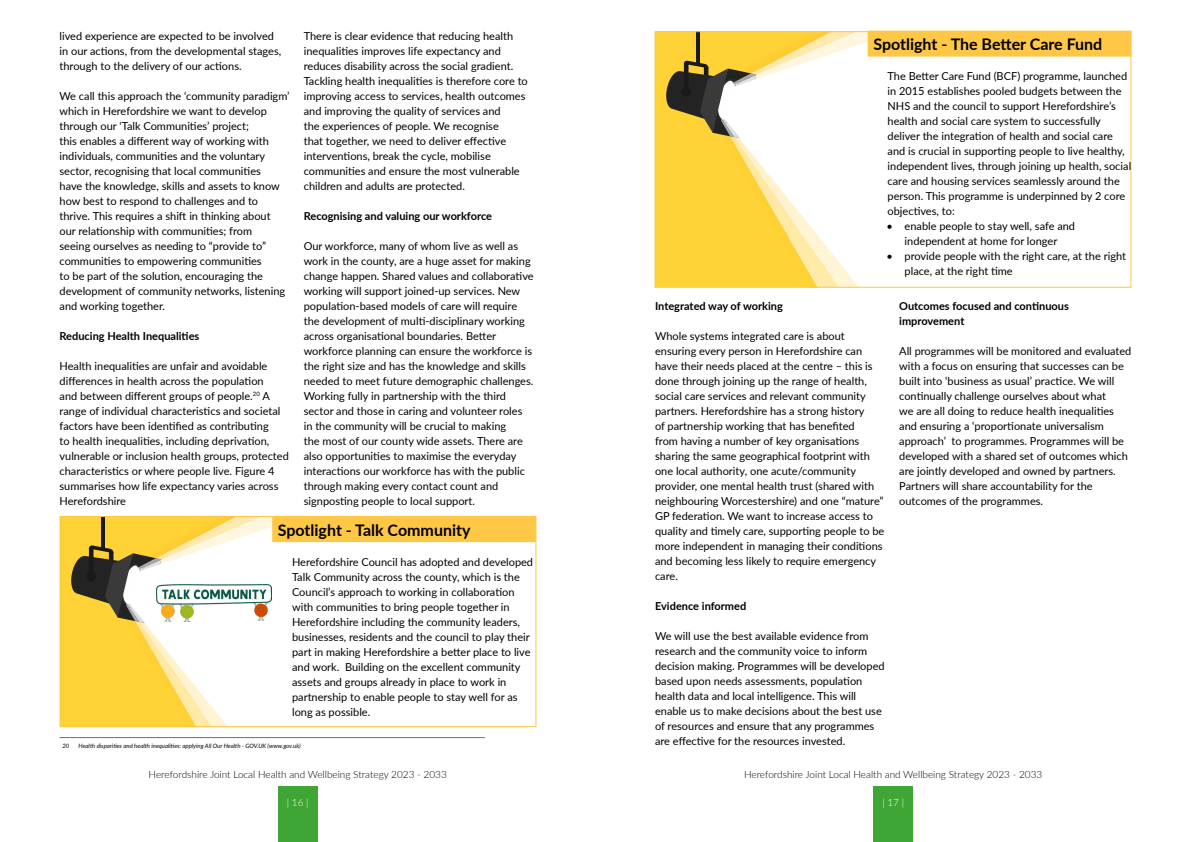
<style>
.page{position:relative;width:1191px;height:842px;background:#fff}
.page>*{position:absolute;margin:0;border:0;box-sizing:border-box;transform-origin:0 0}
.yellow_background_he{font:700 16px "Lato";color:#000}
.lato_regular_11_15_p{font:11px/15px "Lato";color:#000}
.paragraph_indent_5_5{font:11px/15px "Lato";color:#000}
.lato_bold_11_15_para{font:700 11px/15px "Lato";color:#000}
.bullet_lato_regular{font:11px/15px "Lato";color:#000;text-align:center}
.t1{font:300 10px "Lato";color:#000}
.t2{font:300 10px "Lato";color:#fff}
.footnotes{font:italic 6px "Lato";color:#000}
</style>
<div class="page">
<div style="left:278px;top:787px;width:39px;height:55px;background:#3fa535"></div>
<div style="left:873px;top:787px;width:40px;height:55px;background:#3fa535"></div>
<hr style="left:60px;top:737px;width:425px;height:1px;background:#706f6f">
<svg style="left:70px;top:518px;width:57px;height:207px"></svg>
<svg style="left:127px;top:518px;width:385px;height:207px"></svg>
<div style="left:60px;top:516px;width:476px;height:211px;border:1px solid #fec745"></div>
<div style="left:272px;top:516px;width:264px;height:26px;background:#fec745"></div>
<img style="left:157px;top:584px;width:114px;height:37px">
<svg style="left:665px;top:33px;width:57px;height:253px"></svg>
<svg style="left:722px;top:33px;width:145px;height:253px"></svg>
<div style="left:867px;top:31px;width:264px;height:26px;background:#fec745"></div>
<p class="lato_regular_11_15_p" style="left:60px;top:28px;width:223px">lived experience are expected to be involved in our actions, from the developmental stages, through to the delivery of our actions.</p>
<p class="lato_regular_11_15_p" style="left:60px;top:88px;width:231px">We call this approach the ‘community paradigm’ which in Herefordshire we want to develop through our ‘Talk Communities’ project;<br>this enables a different way of working with individuals, communities and the voluntary sector, recognising that local communities<br>have the knowledge, skills and assets to know how best to respond to challenges and to thrive. This requires a shift in thinking about our relationship with communities; from<br>seeing ourselves as needing to “provide to” communities to empowering communities<br>to be part of the solution, encouraging the development of community networks, listening and working together.</p>
<h1 class="lato_bold_11_15_para" style="left:60px;top:328px;width:141px">Reducing Health Inequalities</h1>
<p class="lato_regular_11_15_p" style="left:60px;top:358px;width:231px">Health inequalities are unfair and avoidable differences in health across the population<br>and between different groups of people.<sup>20</sup> A range of individual characteristics and societal factors have been identified as contributing<br>to health inequalities, including deprivation, vulnerable or inclusion health groups, protected characteristics or where people live. Figure 4 summarises how life expectancy varies across Herefordshire</p>
<p class="lato_regular_11_15_p" style="left:304px;top:28px;width:226px">There is clear evidence that reducing health inequalities improves life expectancy and reduces disability across the social gradient.<br>Tackling health inequalities is therefore core to improving access to services, health outcomes and improving the quality of services and<br>the experiences of people. We recognise<br>that together, we need to deliver effective interventions, break the cycle, mobilise communities and ensure the most vulnerable children and adults are protected.</p>
<h1 class="lato_bold_11_15_para" style="left:304px;top:208px;width:190px">Recognising and valuing our workforce</h1>
<p class="lato_regular_11_15_p" style="left:304px;top:238px;width:231px">Our workforce, many of whom live as well as work in the county, are a huge asset for making change happen. Shared values and collaborative working will support joined-up services. New population-based models of care will require the development of multi-disciplinary working across organisational boundaries. Better workforce planning can ensure the workforce is the right size and has the knowledge and skills needed to meet future demographic challenges.<br>Working fully in partnership with the third sector and those in caring and volunteer roles in the community will be crucial to making<br>the most of our county wide assets. There are also opportunities to maximise the everyday interactions our workforce has with the public through making every contact count and signposting people to local support.</p>
<h1 class="yellow_background_he" style="left:278px;top:518px;width:194px">Spotlight - Talk Community</h1>
<p class="paragraph_indent_5_5" style="left:292px;top:554px;width:242px">Herefordshire Council has adopted and developed Talk Community across the county, which is the Council’s approach to working in collaboration with communities to bring people together in Herefordshire including the community leaders, businesses, residents and the council to play their part in making Herefordshire a better place to live and work. Building on the excellent community assets and groups already in place to work in partnership to enable people to stay well for as long as possible.</p>
<p class="footnotes" style="left:62px;top:742px;width:8px">20</p>
<p class="footnotes" style="left:79px;top:742px;width:224px">Health disparities and health inequalities: applying All Our Health - GOV.UK (www.gov.uk)</p>
<p class="t1" style="left:149px;top:767px;width:300px">Herefordshire Joint Local Health and Wellbeing Strategy 2023 - 2033</p>
<p class="t2" style="left:287px;top:795px;width:23px">| 16 |</p>
<h1 class="yellow_background_he" style="left:873px;top:33px;width:230px">Spotlight - The Better Care Fund</h1>
<p class="paragraph_indent_5_5" style="left:887px;top:68px;width:245px">The Better Care Fund (BCF) programme, launched in 2015 establishes pooled budgets between the NHS and the council to support Herefordshire’s health and social care system to successfully deliver the integration of health and social care and is crucial in supporting people to live healthy, independent lives, through joining up health, social care and housing services seamlessly around the person. This programme is underpinned by 2 core objectives, to:</p>
<p class="bullet_lato_regular" style="left:886px;top:218px;width:190px">• enable people to stay well, safe and independent at home for longer</p>
<p class="bullet_lato_regular" style="left:904px;top:248px;width:223px;text-align:left;text-indent:-18px">• provide people with the right care, at the right place, at the right time</p>
<h1 class="lato_bold_11_15_para" style="left:655px;top:298px;width:129px">Integrated way of working</h1>
<p class="lato_regular_11_15_p" style="left:655px;top:328px;width:231px">Whole systems integrated care is about ensuring every person in Herefordshire can have their needs placed at the centre – this is done through joining up the range of health, social care services and relevant community partners. Herefordshire has a strong history<br>of partnership working that has benefited<br>from having a number of key organisations sharing the same geographical footprint with one local authority, one acute/community provider, one mental health trust (shared with neighbouring Worcestershire) and one “mature” GP federation. We want to increase access to quality and timely care, supporting people to be more independent in managing their conditions and becoming less likely to require emergency care.</p>
<h1 class="lato_bold_11_15_para" style="left:655px;top:598px;width:93px">Evidence informed</h1>
<p class="lato_regular_11_15_p" style="left:655px;top:628px;width:231px">We will use the best available evidence from research and the community voice to inform decision making. Programmes will be developed based upon needs assessments, population health data and local intelligence. This will enable us to make decisions about the best use of resources and ensure that any programmes are effective for the resources invested.</p>
<h1 class="lato_bold_11_15_para" style="left:899px;top:298px;width:171px">Outcomes focused and continuous improvement</h1>
<p class="lato_regular_11_15_p" style="left:899px;top:343px;width:234px">All programmes will be monitored and evaluated with a focus on ensuring that successes can be built into ‘business as usual’ practice. We will continually challenge ourselves about what<br>we are all doing to reduce health inequalities and ensuring a ‘proportionate universalism approach’ to programmes. Programmes will be developed with a shared set of outcomes which are jointly developed and owned by partners.<br>Partners will share accountability for the outcomes of the programmes.</p>
<p class="t1" style="left:744px;top:767px;width:300px">Herefordshire Joint Local Health and Wellbeing Strategy 2023 - 2033</p>
<p class="t2" style="left:882px;top:795px;width:23px">| 17 |</p>
</div>
